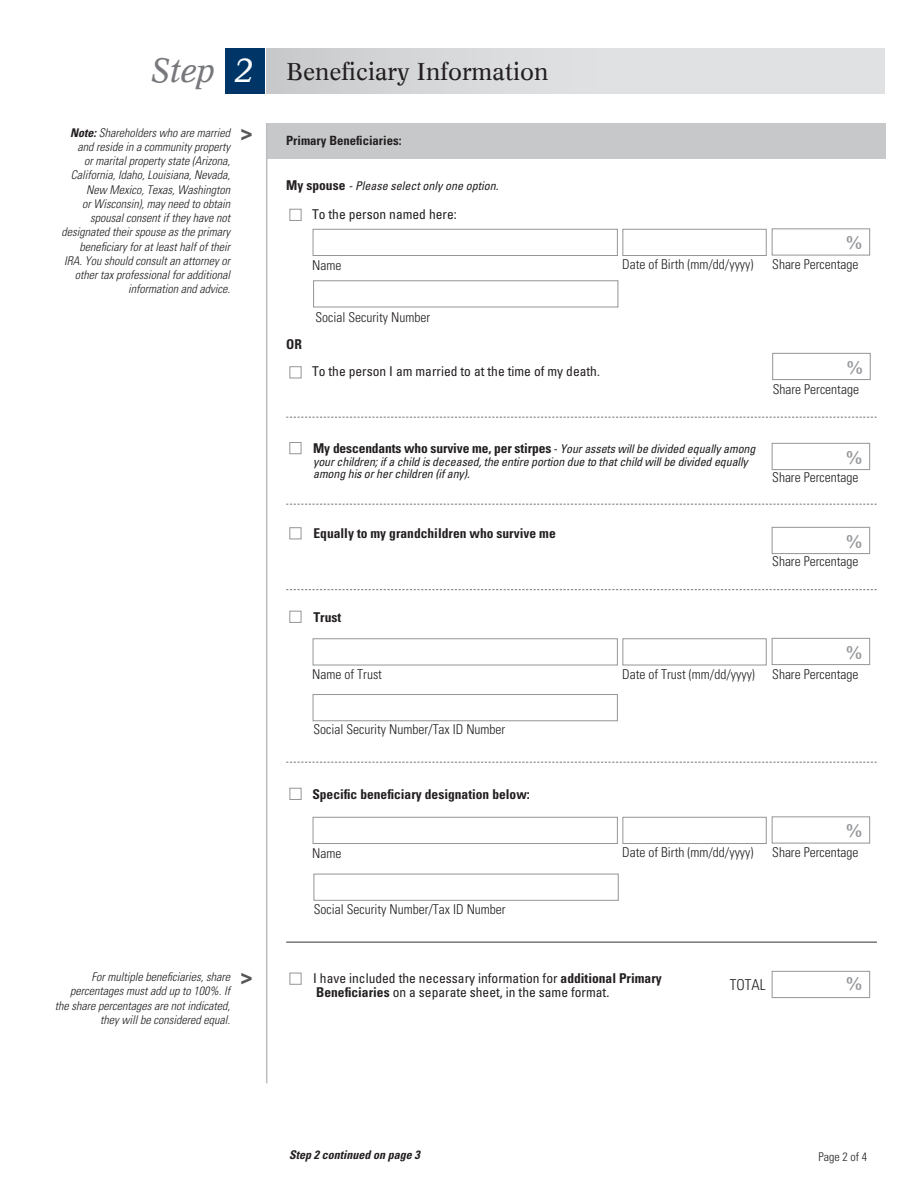
<style>
.page{position:relative;width:918px;height:1188px;background:#fff}
.page>*{position:absolute;margin:0;border:0;box-sizing:border-box;transform-origin:0 0}
.t1{font:24px "Concorde BQ";color:#231f20}
.t2{font:18px "Arial Rounded MT Bold";color:#939598}
.t3{font:300 condensed 15px "Univers LT Std";color:#231f20}
.t4{font:300 condensed 13.5px "Univers LT Std";color:#231f20}
.t5{font:condensed 13.5px/14.2px "Univers LT Std";color:#231f20}
.t6{font:700 condensed 13.5px "Univers LT Std";color:#231f20}
.t7{font:700 condensed 12.75px "Univers LT Std";color:#231f20}
.t8{font:italic 300 condensed 12px/14.2px "Univers LT Std";color:#231f20;text-align:right}
.t9{font:italic condensed 12px/12.8px "Univers LT Std";letter-spacing:-.01em;color:#231f20}
.t10{font:italic 700 condensed 12px "Univers LT Std";color:#231f20}
.t11{font:300 condensed 12px "Univers LT Std";color:#231f20}
.s1{font-style:italic;font-size:33px;color:#76787b}
.s2{font-style:italic;font-size:33px;color:#fff}
.s3{font-weight:700}
.s4{font-weight:700;font-style:normal;font-size:13.5px}
.s5{font-family:"Arial Rounded MT Bold";font-weight:400;font-style:normal;font-stretch:normal;font-size:21px;color:#57585a}
.s6{font-size:12.75px}
.s7{font-weight:400;font-size:12px}
.s8{font-weight:400;font-style:italic;font-size:12px}
</style>
<div class="page">
<div style="left:267px;top:48px;width:617px;height:46px;background:linear-gradient(to right,#cfd0d2,#e6e7e9)"></div>
<div style="left:225px;top:48px;width:39px;height:46px;background:#003667"></div>
<div style="left:266px;top:123px;width:620px;height:35px;background:#c7c8ca"></div>
<hr style="left:266px;top:123px;width:1px;height:960px;background:#bcbdc0">
<div style="left:290px;top:973px;width:12px;height:12px;background:#fff;border:1px solid #939598"></div>
<div style="left:313px;top:638px;width:305px;height:27px;background:#fff;border:1px solid #939598"></div>
<div style="left:622px;top:638px;width:145px;height:27px;background:#fff;border:1px solid #939598"></div>
<div style="left:290px;top:209px;width:11px;height:12px;background:#fff;border:1px solid #939598"></div>
<div style="left:289px;top:442px;width:12px;height:12px;background:#fff;border:1px solid #939598"></div>
<div style="left:289px;top:527px;width:12px;height:12px;background:#fff;border:1px solid #939598"></div>
<div style="left:289px;top:611px;width:12px;height:12px;background:#fff;border:1px solid #939598"></div>
<div style="left:290px;top:788px;width:11px;height:12px;background:#fff;border:1px solid #939598"></div>
<svg style="left:286px;top:417px;width:591px;height:1px"></svg>
<svg style="left:286px;top:504px;width:591px;height:1px"></svg>
<svg style="left:286px;top:589px;width:591px;height:1px"></svg>
<svg style="left:286px;top:762px;width:591px;height:1px"></svg>
<div style="left:772px;top:443px;width:98px;height:27px;background:#fff;border:1px solid #939598"></div>
<div style="left:772px;top:527px;width:98px;height:27px;background:#fff;border:1px solid #939598"></div>
<div style="left:772px;top:638px;width:98px;height:27px;background:#fff;border:1px solid #939598"></div>
<div style="left:772px;top:971px;width:98px;height:27px;background:#fff;border:1px solid #939598"></div>
<hr style="left:286px;top:941px;width:591px;height:2px;background:#76787b">
<div style="left:313px;top:229px;width:305px;height:27px;background:#fff;border:1px solid #939598"></div>
<div style="left:622px;top:229px;width:145px;height:27px;background:#fff;border:1px solid #939598"></div>
<div style="left:772px;top:228px;width:98px;height:27px;background:#fff;border:1px solid #939598"></div>
<div style="left:313px;top:817px;width:305px;height:27px;background:#fff;border:1px solid #939598"></div>
<div style="left:622px;top:817px;width:145px;height:27px;background:#fff;border:1px solid #939598"></div>
<div style="left:772px;top:816px;width:98px;height:27px;background:#fff;border:1px solid #939598"></div>
<div style="left:290px;top:366px;width:11px;height:12px;background:#fff;border:1px solid #939598"></div>
<div style="left:313px;top:280px;width:305px;height:27px;background:#fff;border:1px solid #939598"></div>
<div style="left:313px;top:694px;width:305px;height:27px;background:#fff;border:1px solid #939598"></div>
<div style="left:314px;top:874px;width:305px;height:27px;background:#fff;border:1px solid #939598"></div>
<div style="left:772px;top:353px;width:99px;height:27px;background:#fff;border:1px solid #939598"></div>
<h1 class="t1" style="left:152px;top:58px;width:399px"><span class="s1">Step</span> <span class="s2">2</span> Beneficiary Information</h1>
<p class="t7" style="left:240px;top:132px;width:163px"><sup>&gt;</sup> Primary Beneficiaries:</p>
<p class="t8" style="left:62px;top:126px;width:170px"><span class="s3">Note:</span> Shareholders who are married and reside in a community property<br>or marital property state (Arizona, California, Idaho, Louisiana, Nevada, New Mexico, Texas, Washington<br>or Wisconsin), may need to obtain spousal consent if they have not designated their spouse as the primary beneficiary for at least half of their IRA. You should consult an attorney or other tax professional for additional information and advice.</p>
<p class="t9" style="left:286px;top:179px;width:214px"><span class="s4">My spouse</span> - Please select only one option.</p>
<p class="t5" style="left:312px;top:207px;width:146px">To the person named here:</p>
<h2 class="t2" style="left:846px;top:232px;width:17px">%</h2>
<p class="t4" style="left:312px;top:257px;width:31px">Name</p>
<p class="t4" style="left:622px;top:256px;width:133px">Date of Birth (mm/dd/yyyy)</p>
<p class="t4" style="left:772px;top:256px;width:88px">Share Percentage</p>
<p class="t8" style="left:92px;top:970px;width:163px">For multiple beneficiaries, share <span class="s5">&gt;</span></p>
<p class="t8" style="left:70px;top:984px;width:161px">percentages must add up to 100%. If</p>
<p class="t8" style="left:55px;top:999px;width:177px">the share percentages are not indicated,</p>
<p class="t8" style="left:100px;top:1013px;width:131px">they will be considered equal.</p>
<p class="t6" style="left:286px;top:336px;width:17px">OR</p>
<p class="t4" style="left:316px;top:309px;width:116px">Social Security Number</p>
<p class="t5" style="left:312px;top:364px;width:289px">To the person I am married to at the time of my death<span class="s6">.</span></p>
<h2 class="t2" style="left:847px;top:357px;width:17px">%</h2>
<p class="t4" style="left:773px;top:381px;width:88px">Share Percentage</p>
<p class="t6" style="left:313px;top:440px;width:444px">My descendants who survive me, per stirpes <span class="s7">-</span> <span class="s8">Your assets will be divided equally among</span></p>
<p class="t9" style="left:313px;top:455px;width:436px">your children; if a child is deceased, the entire portion due to that child will be divided equally among his or her children (if any).</p>
<h2 class="t2" style="left:846px;top:447px;width:17px">%</h2>
<p class="t4" style="left:772px;top:469px;width:88px">Share Percentage</p>
<p class="t6" style="left:314px;top:525px;width:244px">Equally to my grandchildren who survive me</p>
<p class="t6" style="left:314px;top:608px;width:29px">Trust</p>
<p class="t4" style="left:312px;top:666px;width:71px">Name of Trust</p>
<p class="t4" style="left:622px;top:666px;width:134px">Date of Trust (mm/dd/yyyy)</p>
<p class="t4" style="left:313px;top:722px;width:193px">Social Security Number/Tax ID Number</p>
<h2 class="t2" style="left:846px;top:531px;width:17px">%</h2>
<p class="t4" style="left:772px;top:553px;width:88px">Share Percentage</p>
<h2 class="t2" style="left:846px;top:642px;width:17px">%</h2>
<p class="t4" style="left:772px;top:666px;width:88px">Share Percentage</p>
<p class="t6" style="left:312px;top:786px;width:219px">Specific beneficiary designation below:</p>
<h2 class="t2" style="left:846px;top:820px;width:17px">%</h2>
<p class="t4" style="left:312px;top:845px;width:31px">Name</p>
<p class="t4" style="left:622px;top:844px;width:133px">Date of Birth (mm/dd/yyyy)</p>
<p class="t4" style="left:772px;top:844px;width:88px">Share Percentage</p>
<p class="t4" style="left:314px;top:901px;width:193px">Social Security Number/Tax ID Number</p>
<p class="t5" style="left:313px;top:971px;width:350px">I have included the necessary information for <span class="s3">additional Primary<br>Beneficiaries</span> on a separate sheet, in the same format.</p>
<p class="t3" style="left:730px;top:976px;width:37px">TOTAL</p>
<h2 class="t2" style="left:846px;top:973px;width:17px">%</h2>
<p class="t10" style="left:289px;top:1148px;width:132px">Step 2 continued on page 3</p>
<p class="t11" style="left:818px;top:1150px;width:50px">Page 2 of 4</p>
</div>
